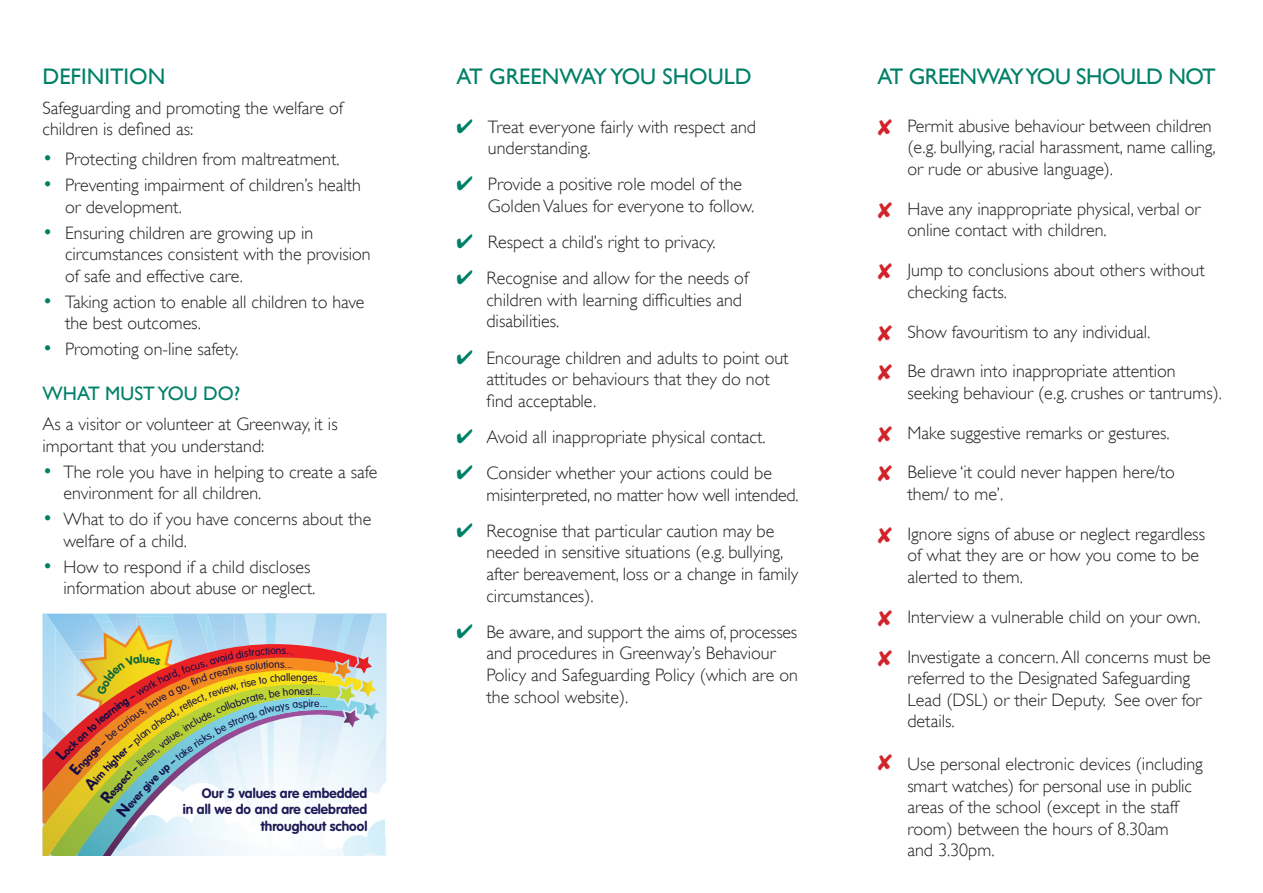
<style>
.page{position:relative;width:1263px;height:893px;background:#fff}
.page>*{position:absolute;margin:0;border:0;box-sizing:border-box;transform-origin:0 0}
.t1{font:22.5px "Gill Sans";color:#008068}
.t2{font:22.5px "Gill Sans";letter-spacing:-.02em;color:#008068}
.t3{font:19.5px "Gill Sans";color:#008068}
.t4{font:300 18px/21.6px "Gill Sans";color:#231f20}
.t5{font:700 13.5px/16.2px "VAG Rounded Std";color:#1f1956;text-align:right}
.t6{font:300 10.35px "VAG Rounded Std";color:#140a46}
.s1{font-size:21px;color:#008068}
.s2{color:#008068}
</style>
<div class="page">
<img style="left:43px;top:614px;width:3px;height:27px">
<img style="left:46px;top:614px;width:2px;height:27px">
<svg style="left:48px;top:614px;width:339px;height:242px"></svg>
<p class="t1" style="left:43px;top:63px;width:124px">DEFINITION</p>
<p class="t4" style="left:43px;top:97px;width:302px">Safeguarding and promoting the welfare of children is defined as:</p>
<p class="t4" style="left:43px;top:148px;width:299px"><span class="s1">•</span> Protecting children from maltreatment.</p>
<p class="t4" style="left:65px;top:174px;width:298px;text-indent:-23px"><span class="s1">•</span> Preventing impairment of children’s health or development.</p>
<p class="t4" style="left:65px;top:222px;width:307px;text-indent:-23px"><span class="s1">•</span> Ensuring children are growing up in circumstances consistent with the provision of safe and effective care.</p>
<p class="t4" style="left:65px;top:291px;width:301px;text-indent:-23px"><span class="s1">•</span> Taking action to enable all children to have the best outcomes.</p>
<p class="t4" style="left:43px;top:338px;width:198px"><span class="s1">•</span> Promoting on-line safety.</p>
<p class="t3" style="left:43px;top:382px;width:199px">WHAT MUST YOU DO?</p>
<p class="t4" style="left:43px;top:413px;width:297px">As a visitor or volunteer at Greenway, it is important that you understand:</p>
<p class="t4" style="left:64px;top:461px;width:315px;text-indent:-21px"><span class="s1">•</span> The role you have in helping to create a safe environment for all children.</p>
<p class="t4" style="left:64px;top:508px;width:309px;text-indent:-21px"><span class="s1">•</span> What to do if you have concerns about the welfare of a child.</p>
<p class="t4" style="left:43px;top:556px;width:274px;text-align:right"><span class="s1">•</span> How to respond if a child discloses information about abuse or neglect.</p>
<p class="t6" style="left:276px;top:645px;width:7px">n</p>
<p class="t6" style="left:285px;top:658px;width:7px">..</p>
<p class="t6" style="left:296px;top:671px;width:7px">n</p>
<p class="t6" style="left:305px;top:685px;width:9px">st</p>
<p class="t6" style="left:314px;top:697px;width:7px">e</p>
<p class="t5" style="left:183px;top:786px;width:186px">Our 5 values are embedded<br>in all we do and are celebrated throughout school</p>
<p class="t1" style="left:456px;top:63px;width:297px">AT GREENWAY YOU SHOULD</p>
<p class="t4" style="left:488px;top:116px;width:270px;text-indent:-31px"><span class="s2">✔</span> Treat everyone fairly with respect and understanding.</p>
<p class="t4" style="left:488px;top:173px;width:268px;text-indent:-31px"><span class="s2">✔</span> Provide a positive role model of the<br>Golden Values for everyone to follow.</p>
<p class="t4" style="left:456px;top:231px;width:261px"><span class="s2">✔</span> Respect a child’s right to privacy.</p>
<p class="t4" style="left:486px;top:267px;width:263px;text-indent:-30px"><span class="s2">✔</span> Recognise and allow for the needs of children with learning difficulties and disabilities.</p>
<p class="t4" style="left:486px;top:347px;width:304px;text-indent:-30px"><span class="s2">✔</span> Encourage children and adults to point out attitudes or behaviours that they do not find acceptable.</p>
<p class="t4" style="left:456px;top:426px;width:311px"><span class="s2">✔</span> Avoid all inappropriate physical contact.</p>
<p class="t4" style="left:486px;top:462px;width:314px;text-indent:-30px"><span class="s2">✔</span> Consider whether your actions could be misinterpreted, no matter how well intended.</p>
<p class="t4" style="left:486px;top:520px;width:313px;text-indent:-30px"><span class="s2">✔</span> Recognise that particular caution may be needed in sensitive situations (e.g. bullying, after bereavement, loss or a change in family circumstances).</p>
<p class="t4" style="left:486px;top:621px;width:313px;text-indent:-30px"><span class="s2">✔</span> Be aware, and support the aims of, processes and procedures in Greenway’s Behaviour Policy and Safeguarding Policy (which are on the school website).</p>
<p class="t2" style="left:877px;top:63px;width:340px">AT GREENWAY YOU SHOULD NOT</p>
<p class="t4" style="left:907px;top:115px;width:310px">Permit abusive behaviour between children (e.g. bullying, racial harassment, name calling, or rude or abusive language).</p>
<p class="t4" style="left:907px;top:198px;width:295px">Have any inappropriate physical, verbal or online contact with children.</p>
<p class="t4" style="left:907px;top:259px;width:299px">Jump to conclusions about others without checking facts.</p>
<p class="t4" style="left:907px;top:321px;width:244px">Show favouritism to any individual.</p>
<p class="t4" style="left:907px;top:360px;width:316px">Be drawn into inappropriate attention seeking behaviour (e.g. crushes or tantrums).</p>
<p class="t4" style="left:907px;top:422px;width:264px">Make suggestive remarks or gestures.</p>
<p class="t4" style="left:907px;top:461px;width:269px">Believe ‘it could never happen here/to them/ to me’.</p>
<p class="t4" style="left:907px;top:523px;width:299px">Ignore signs of abuse or neglect regardless of what they are or how you come to be alerted to them.</p>
<p class="t4" style="left:907px;top:606px;width:295px">Interview a vulnerable child on your own.</p>
<p class="t4" style="left:907px;top:646px;width:305px">Investigate a concern. All concerns must be referred to the Designated Safeguarding Lead (DSL) or their Deputy. See over for details.</p>
<p class="t4" style="left:907px;top:753px;width:297px">Use personal electronic devices (including smart watches) for personal use in public areas of the school (except in the staff room) between the hours of 8.30am<br>and 3.30pm.</p>
</div>
